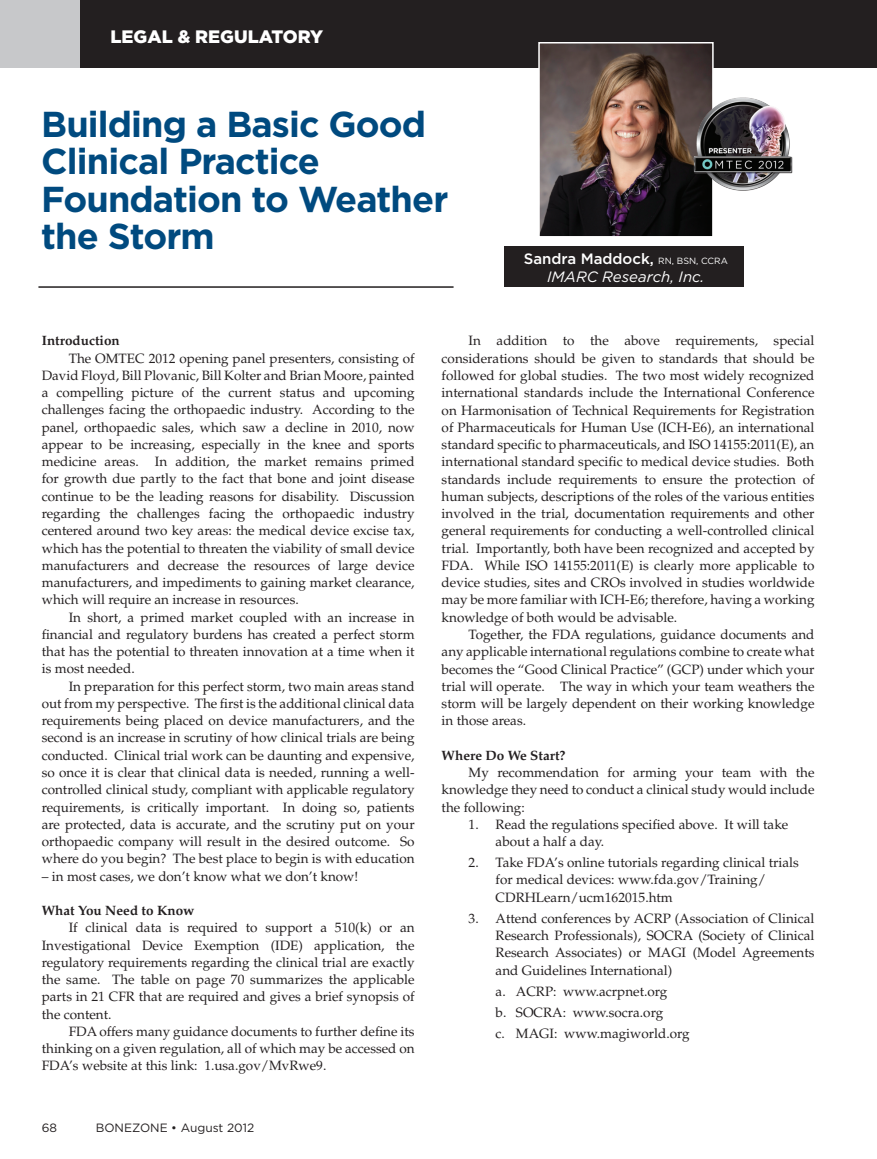
<style>
.page{position:relative;width:877px;height:1159px;background:#fff}
.page>*{position:absolute;margin:0;border:0;box-sizing:border-box;transform-origin:0 0}
.t1{font:700 36px/37.5px "Gotham";letter-spacing:-.025em;color:#004a7f}
.t2{font:900 18px "Gotham";color:#fff}
.t3{font:italic 15px/18px "Gotham";color:#fff;text-align:center}
.t4{font:13.5px/17.2px "Palatino LT Std";color:#231f20;text-align:justify}
.t5{font:700 13.5px "Palatino LT Std";color:#231f20}
.t6{font:12px "Gotham";color:#231f20}
.s1{font-weight:500;font-style:normal}
.s2{font-style:normal;font-size:9px}
</style>
<div class="page">
<div style="left:79px;top:0;width:798px;height:68px;background:#231f20"></div>
<div style="left:0;top:0;width:79px;height:68px;background:#c7c8ca"></div>
<hr style="left:38px;top:286px;width:415px;height:2px;background:#231f20">
<div style="left:504px;top:246px;width:239px;height:41px;background:#231f20"></div>
<img style="left:541px;top:45px;width:170px;height:189px">
<div style="left:538px;top:42px;width:176px;height:195px;border:2px solid #fff"></div>
<img style="left:689px;top:86px;width:104px;height:109px">
<h2 class="t2" style="left:111px;top:24px;width:214px">LEGAL &amp; REGULATORY</h2>
<h1 class="t1" style="left:41px;top:105px;width:409px">Building a Basic Good<br>Clinical Practice<br>Foundation to Weather the Storm</h1>
<p class="t3" style="left:524px;top:249px;width:206px"><span class="s1">Sandra Maddock,</span> <span class="s2">RN, BSN, CCRA<br></span>IMARC Research, Inc.</p>
<p class="t5" style="left:42px;top:333px;width:79px">Introduction</p>
<p class="t4" style="left:42px;top:349px;width:374px;text-indent:27px">The OMTEC 2012 opening panel presenters, consisting of David Floyd, Bill Plovanic, Bill Kolter and Brian Moore, painted a compelling picture of the current status and upcoming challenges facing the orthopaedic industry. According to the panel, orthopaedic sales, which saw a decline in 2010, now appear to be increasing, especially in the knee and sports medicine areas. In addition, the market remains primed for growth due partly to the fact that bone and joint disease continue to be the leading reasons for disability. Discussion regarding the challenges facing the orthopaedic industry centered around two key areas: the medical device excise tax, which has the potential to threaten the viability of small device manufacturers and decrease the resources of large device manufacturers, and impediments to gaining market clearance, which will require an increase in resources.</p>
<p class="t4" style="left:42px;top:608px;width:374px;text-indent:27px">In short, a primed market coupled with an increase in financial and regulatory burdens has created a perfect storm that has the potential to threaten innovation at a time when it is most needed.</p>
<p class="t4" style="left:42px;top:677px;width:374px;text-indent:27px">In preparation for this perfect storm, two main areas stand out from my perspective. The first is the additional clinical data requirements being placed on device manufacturers, and the second is an increase in scrutiny of how clinical trials are being conducted. Clinical trial work can be daunting and expensive, so once it is clear that clinical data is needed, running a well&shy;controlled clinical study, compliant with applicable regulatory requirements, is critically important. In doing so, patients are protected, data is accurate, and the scrutiny put on your orthopaedic company will result in the desired outcome. So where do you begin? The best place to begin is with education</p>
<p class="t4" style="left:42px;top:867px;width:318px">– in most cases, we don’t know what we don’t know!</p>
<p class="t5" style="left:42px;top:902px;width:154px">What You Need to Know</p>
<p class="t4" style="left:42px;top:919px;width:374px;text-indent:27px">If clinical data is required to support a 510(k) or an Investigational Device Exemption (IDE) application, the regulatory requirements regarding the clinical trial are exactly the same. The table on page 70 summarizes the applicable parts in 21 CFR that are required and gives a brief synopsis of the content.</p>
<p class="t4" style="left:42px;top:1022px;width:374px;text-indent:27px">FDA offers many guidance documents to further define its thinking on a given regulation, all of which may be accessed on FDA’s website at this link: 1.usa.gov/MvRwe9.</p>
<p class="t6" style="left:42px;top:1119px;width:17px">68</p>
<p class="t6" style="left:96px;top:1119px;width:160px">BONEZONE • August 2012</p>
<p class="t4" style="left:442px;top:332px;width:374px;text-indent:27px">In addition to the above requirements, special considerations should be given to standards that should be followed for global studies. The two most widely recognized international standards include the International Conference on Harmonisation of Technical Requirements for Registration of Pharmaceuticals for Human Use (ICH-E6), an international standard specific to pharmaceuticals, and ISO 14155:2011(E), an international standard specific to medical device studies. Both standards include requirements to ensure the protection of human subjects, descriptions of the roles of the various entities involved in the trial, documentation requirements and other general requirements for conducting a well-controlled clinical trial. Importantly, both have been recognized and accepted by FDA. While ISO 14155:2011(E) is clearly more applicable to device studies, sites and CROs involved in studies worldwide may be more familiar with ICH-E6; therefore, having a working knowledge of both would be advisable.</p>
<p class="t4" style="left:442px;top:626px;width:374px;text-indent:27px">Together, the FDA regulations, guidance documents and any applicable international regulations combine to create what becomes the “Good Clinical Practice” (GCP) under which your trial will operate. The way in which your team weathers the storm will be largely dependent on their working knowledge in those areas.</p>
<p class="t5" style="left:442px;top:747px;width:125px">Where Do We Start?</p>
<p class="t4" style="left:442px;top:764px;width:374px;text-indent:27px">My recommendation for arming your team with the knowledge they need to conduct a clinical study would include the following:</p>
<p class="t4" style="left:496px;top:815px;width:294px;text-indent:-27px">1. Read the regulations specified above. It will take about a half a day.</p>
<p class="t4" style="left:496px;top:854px;width:305px;text-align:left;text-indent:-27px">2. Take FDA’s online tutorials regarding clinical trials for medical devices: www.fda.gov/Training/<br>CDRHLearn/ucm162015.htm</p>
<p class="t4" style="left:496px;top:909px;width:320px;text-indent:-27px">3. Attend conferences by ACRP (Association of Clinical Research Professionals), SOCRA (Society of Clinical Research Associates) or MAGI (Model Agreements and Guidelines International)</p>
<p class="t4" style="left:496px;top:980px;width:195px;line-height:21px;text-align:left">a. ACRP: www.acrpnet.org<br>b. SOCRA: www.socra.org<br>c. MAGI: www.magiworld.org</p>
</div>
